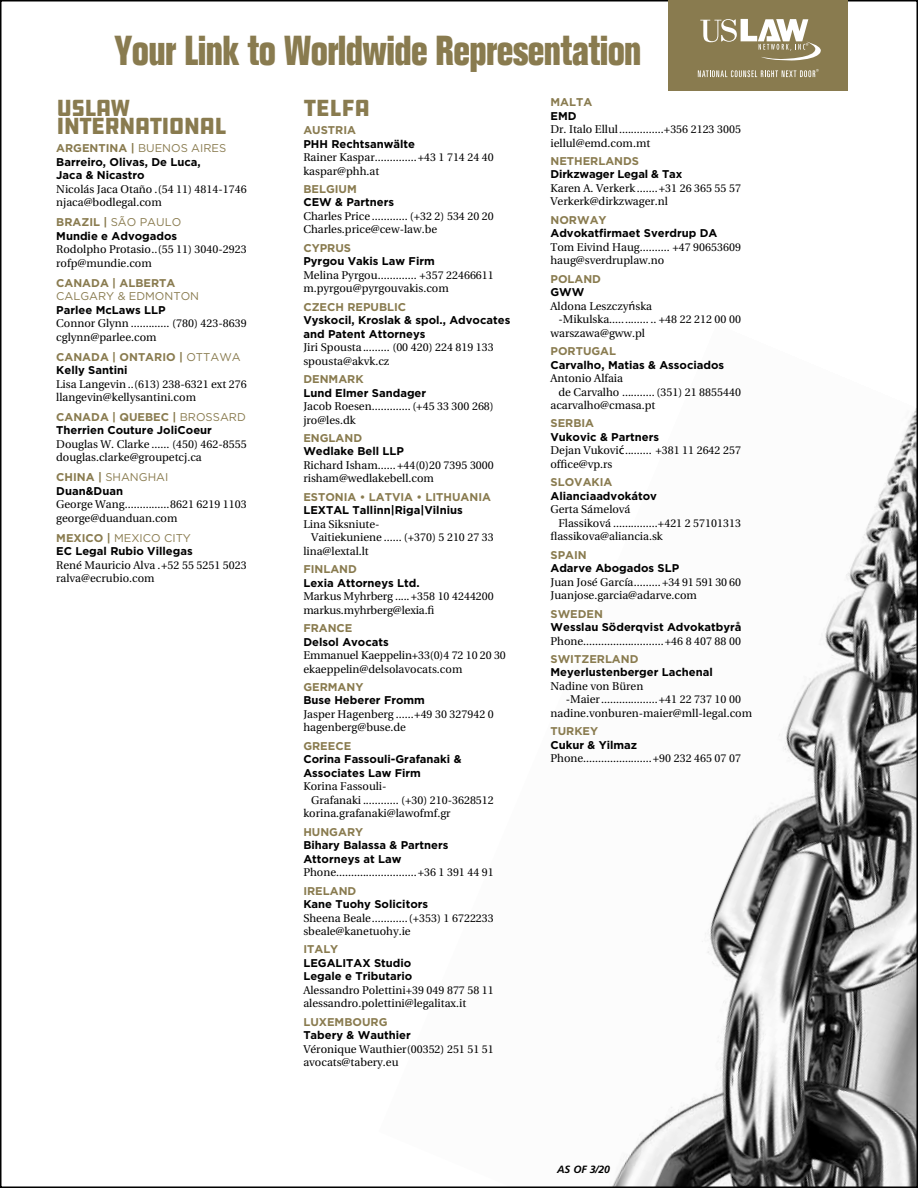
<style>
.page{position:relative;width:918px;height:1188px;background:#fff}
.page>*{position:absolute;margin:0;border:0;box-sizing:border-box;transform-origin:0 0}
.t1{font:800 41.4px "Akzidenz Grotesk BE";color:#897b4f;scale:.77 1}
.t2{font:24px/18px "DDC Hardware";letter-spacing:-.06em;color:#897b4f}
.t3{font:11.25px/13.5px "Utopia";color:#000}
.t4{font:700 11.25px/13.5px "Gotham";color:#000}
.t5{font:700 11.25px/13.5px "Gotham";color:#897b4f}
.t6{font:11.25px "Gotham";color:#897b4f}
.t7{font:italic 700 10.5px "Frutiger";color:#000}
.t8{font:6px "Myriad";color:#fff;scale:.91 1}
.s1{color:#897b4f}
.s2{font-weight:400;color:#897b4f}
.s3{font-weight:400}
.s4{color:#000}
.s5{font-family:"Lucida Grande"}
</style>
<div class="page">
<img style="left:613px;top:411px;width:302px;height:774px">
<div style="left:668px;top:0;width:180px;height:91px;background:#897b4f"></div>
<svg style="left:700px;top:19px;width:121px;height:42px"></svg>
<svg style="left:698px;top:70px;width:117px;height:7px"></svg>
<h1 class="t1" style="left:114px;top:26px;width:686px">Your Link to Worldwide Representation</h1>
<h2 class="t2" style="left:56px;top:99px;width:172px">USLAW<br>INTERNATIONAL</h2>
<p class="t4" style="left:56px;top:141px;width:172px"><span class="s1">ARGENTINA |</span> <span class="s2">BUENOS AIRES<br></span>Barreiro, Olivas, De Luca,<br>Jaca &amp; Nicastro</p>
<p class="t3" style="left:56px;top:183px;width:192px">Nicolás Jaca Otaño .(54 11) 4814-1746 njaca@bodlegal.com</p>
<p class="t4" style="left:56px;top:215px;width:127px"><span class="s1">BRAZIL |</span> <span class="s2">SÃO PAULO<br></span>Mundie e Advogados</p>
<p class="t3" style="left:56px;top:243px;width:192px">Rodolpho Protasio..(55 11) 3040-2923 rofp@mundie.com</p>
<p class="t5" style="left:56px;top:276px;width:121px">CANADA | ALBERTA</p>
<p class="t6" style="left:56px;top:290px;width:144px">CALGARY &amp; EDMONTON</p>
<p class="t4" style="left:56px;top:303px;width:111px">Parlee McLaws LLP</p>
<p class="t3" style="left:56px;top:317px;width:192px">Connor Glynn ............. (780) 423-8639 cglynn@parlee.com</p>
<p class="t5" style="left:56px;top:349px;width:186px">CANADA | ONTARIO | <span class="s3">OTTAWA<br></span><span class="s4">Kelly Santini</span></p>
<p class="t3" style="left:56px;top:377px;width:192px">Lisa Langevin ..(613) 238-6321 ext 276 llangevin@kellysantini.com</p>
<p class="t4" style="left:56px;top:410px;width:191px"><span class="s1">CANADA | QUEBEC |</span> <span class="s2">BROSSARD<br></span>Therrien Couture JoliCoeur</p>
<p class="t3" style="left:56px;top:438px;width:192px">Douglas W. Clarke ...... (450) 462-8555 douglas.clarke@groupetcj.ca</p>
<p class="t4" style="left:56px;top:470px;width:114px"><span class="s1">CHINA |</span> <span class="s2">SHANGHAI<br></span>Duan&amp;Duan</p>
<p class="t3" style="left:56px;top:498px;width:192px">George Wang...............8621 6219 1103 george@duanduan.com</p>
<p class="t4" style="left:56px;top:531px;width:138px"><span class="s1">MEXICO |</span> <span class="s2">MEXICO CITY<br></span>EC Legal Rubio Villegas</p>
<p class="t3" style="left:56px;top:558px;width:192px">René Mauricio Alva .+52 55 5251 5023 ralva@ecrubio.com</p>
<p class="t5" style="left:551px;top:95px;width:43px">MALTA</p>
<p class="t4" style="left:551px;top:109px;width:28px">EMD</p>
<p class="t3" style="left:551px;top:123px;width:192px">Dr. Italo Ellul...............+356 2123 3005 iellul@emd.com.mt</p>
<p class="t5" style="left:551px;top:154px;width:90px">NETHERLANDS</p>
<p class="t4" style="left:551px;top:167px;width:133px">Dirkzwager Legal &amp; Tax</p>
<p class="t3" style="left:551px;top:182px;width:192px">Karen A. Verkerk .......+31 26 365 55 57<br>Verkerk@dirkzwager.nl</p>
<p class="t5" style="left:551px;top:213px;width:58px">NORWAY</p>
<p class="t4" style="left:551px;top:226px;width:168px">Advokatfirmaet Sverdrup DA</p>
<p class="t3" style="left:551px;top:241px;width:192px">Tom Eivind Haug.......... +47 90653609 haug@sverdruplaw.no</p>
<p class="t5" style="left:551px;top:272px;width:52px">POLAND</p>
<p class="t4" style="left:551px;top:285px;width:36px">GWW</p>
<p class="t3" style="left:551px;top:299px;width:103px">Aldona Leszczy<span class="s5">ń</span>ska</p>
<p class="t3" style="left:558px;top:313px;width:184px">-Mikulska............. .. +48 22 212 00 00</p>
<p class="t3" style="left:551px;top:326px;width:96px">warszawa@gww.pl</p>
<p class="t5" style="left:551px;top:344px;width:67px">PORTUGAL</p>
<p class="t4" style="left:551px;top:358px;width:175px">Carvalho, Matias &amp; Associados</p>
<p class="t3" style="left:551px;top:372px;width:74px">Antonio Alfaia</p>
<p class="t3" style="left:558px;top:385px;width:184px">de Carvalho ...........(351) 21 8855440</p>
<p class="t3" style="left:551px;top:399px;width:106px">acarvalho@cmasa.pt</p>
<p class="t5" style="left:551px;top:416px;width:45px">SERBIA</p>
<p class="t4" style="left:551px;top:430px;width:110px">Vukovic &amp; Partners</p>
<p class="t3" style="left:551px;top:444px;width:192px">Dejan Vukovi<span class="s5">ć</span>......... +381 11 2642 257 office@vp.rs</p>
<p class="t5" style="left:551px;top:475px;width:63px">SLOVAKIA</p>
<p class="t4" style="left:551px;top:489px;width:108px">Alianciaadvokátov</p>
<p class="t3" style="left:551px;top:503px;width:82px">Gerta Sámelová</p>
<p class="t3" style="left:558px;top:517px;width:184px">Flassiková ...............+421 2 57101313</p>
<p class="t3" style="left:551px;top:530px;width:114px">flassikova@aliancia.sk</p>
<p class="t5" style="left:551px;top:548px;width:38px">SPAIN</p>
<p class="t4" style="left:551px;top:561px;width:130px">Adarve Abogados SLP</p>
<p class="t3" style="left:551px;top:575px;width:192px">Juan José García.........+34 91 591 30 60<br>Juanjose.garcia@adarve.com</p>
<p class="t5" style="left:551px;top:607px;width:54px">SWEDEN</p>
<p class="t4" style="left:551px;top:620px;width:192px">Wesslau Söderqvist Advokatbyrå</p>
<p class="t3" style="left:551px;top:634px;width:192px">Phone...........................+46 8 407 88 00</p>
<p class="t5" style="left:551px;top:652px;width:90px">SWITZERLAND</p>
<p class="t4" style="left:551px;top:665px;width:164px">Meyerlustenberger Lachenal</p>
<p class="t3" style="left:551px;top:680px;width:94px">Nadine von Büren</p>
<p class="t3" style="left:566px;top:693px;width:177px">-Maier...................+41 22 737 10 00</p>
<p class="t3" style="left:551px;top:707px;width:203px">nadine.vonburen-maier@mll-legal.com</p>
<p class="t5" style="left:551px;top:724px;width:49px">TURKEY</p>
<p class="t4" style="left:551px;top:738px;width:88px">Cukur &amp; Yilmaz</p>
<p class="t3" style="left:551px;top:752px;width:192px">Phone.......................+90 232 465 07 07</p>
<h2 class="t2" style="left:303px;top:99px;width:69px">TELFA</h2>
<p class="t5" style="left:303px;top:123px;width:54px">AUSTRIA</p>
<p class="t4" style="left:303px;top:136px;width:113px">PHH Rechtsanwälte</p>
<p class="t3" style="left:303px;top:151px;width:192px">Rainer Kaspar..............+43 1 714 24 40 kaspar@phh.at</p>
<p class="t5" style="left:303px;top:182px;width:55px">BELGIUM</p>
<p class="t4" style="left:303px;top:195px;width:92px">CEW &amp; Partners</p>
<p class="t3" style="left:303px;top:210px;width:192px">Charles Price ............ (+32 2) 534 20 20<br>Charles.price@cew-law.be</p>
<p class="t5" style="left:303px;top:241px;width:49px">CYPRUS</p>
<p class="t4" style="left:303px;top:254px;width:133px">Pyrgou Vakis Law Firm</p>
<p class="t3" style="left:303px;top:268px;width:192px">Melina Pyrgou............. +357 22466611 m.pyrgou@pyrgouvakis.com</p>
<p class="t5" style="left:303px;top:300px;width:104px">CZECH REPUBLIC</p>
<p class="t4" style="left:303px;top:313px;width:209px">Vyskocil, Kroslak &amp; spol., Advocates and Patent Attorneys</p>
<p class="t3" style="left:303px;top:341px;width:192px">Jiri Spousta......... (00 420) 224 819 133 spousta@akvk.cz</p>
<p class="t5" style="left:303px;top:372px;width:62px">DENMARK</p>
<p class="t4" style="left:303px;top:385px;width:124px">Lund Elmer Sandager</p>
<p class="t3" style="left:303px;top:400px;width:192px">Jacob Roesen.............(+45 33 300 268) jro@les.dk</p>
<p class="t5" style="left:303px;top:431px;width:60px">ENGLAND</p>
<p class="t4" style="left:303px;top:444px;width:102px">Wedlake Bell LLP</p>
<p class="t3" style="left:303px;top:459px;width:192px">Richard Isham......+44(0)20 7395 3000 risham@wedlakebell.com</p>
<p class="t5" style="left:303px;top:490px;width:189px">ESTONIA • LATVIA • LITHUANIA</p>
<p class="t4" style="left:303px;top:503px;width:161px">LEXTAL Tallinn|Riga|Vilnius</p>
<p class="t3" style="left:303px;top:517px;width:78px">Lina Siksniute-</p>
<p class="t3" style="left:311px;top:531px;width:184px">Vaitiekuniene ...... (+370) 5 210 27 33</p>
<p class="t3" style="left:303px;top:544px;width:67px">lina@lextal.lt</p>
<p class="t5" style="left:303px;top:562px;width:55px">FINLAND</p>
<p class="t4" style="left:303px;top:576px;width:118px">Lexia Attorneys Ltd.</p>
<p class="t3" style="left:303px;top:590px;width:192px">Markus Myhrberg .....+358 10 4244200 markus.myhrberg@lexia.fi</p>
<p class="t5" style="left:303px;top:621px;width:51px">FRANCE</p>
<p class="t4" style="left:303px;top:634px;width:87px">Delsol Avocats</p>
<p class="t3" style="left:303px;top:649px;width:204px">Emmanuel Kaeppelin+33(0)4 72 10 20 30 ekaeppelin@delsolavocats.com</p>
<p class="t5" style="left:303px;top:680px;width:62px">GERMANY</p>
<p class="t4" style="left:303px;top:693px;width:123px">Buse Heberer Fromm</p>
<p class="t3" style="left:303px;top:708px;width:192px">Jasper Hagenberg ......+49 30 327942 0 hagenberg@buse.de</p>
<p class="t5" style="left:303px;top:739px;width:49px">GREECE</p>
<p class="t4" style="left:303px;top:752px;width:160px">Corina Fassouli-Grafanaki &amp;<br>Associates Law Firm</p>
<p class="t3" style="left:303px;top:780px;width:85px">Korina Fassouli-</p>
<p class="t3" style="left:311px;top:793px;width:184px">Grafanaki ............ (+30) 210-3628512</p>
<p class="t3" style="left:303px;top:807px;width:149px">korina.grafanaki@lawofmf.gr</p>
<p class="t5" style="left:303px;top:825px;width:61px">HUNGARY</p>
<p class="t4" style="left:303px;top:838px;width:147px">Bihary Balassa &amp; Partners<br>Attorneys at Law</p>
<p class="t3" style="left:303px;top:866px;width:192px">Phone...........................+36 1 391 44 91</p>
<p class="t5" style="left:303px;top:883px;width:54px">IRELAND</p>
<p class="t4" style="left:303px;top:897px;width:126px">Kane Tuohy Solicitors</p>
<p class="t3" style="left:303px;top:911px;width:192px">Sheena Beale............(+353) 1 6722233 sbeale@kanetuohy.ie</p>
<p class="t5" style="left:303px;top:942px;width:36px">ITALY</p>
<p class="t4" style="left:303px;top:956px;width:110px">LEGALITAX Studio<br>Legale e Tributario</p>
<p class="t3" style="left:303px;top:984px;width:192px">Alessandro Polettini+39 049 877 58 11 alessandro.polettini@legalitax.it</p>
<p class="t5" style="left:303px;top:1015px;width:86px">LUXEMBOURG</p>
<p class="t4" style="left:303px;top:1028px;width:109px">Tabery &amp; Wauthier</p>
<p class="t3" style="left:303px;top:1042px;width:192px">Véronique Wauthier(00352) 251 51 51 avocats@tabery.eu</p>
<p class="t7" style="left:557px;top:1163px;width:55px">AS OF 3/20</p>
<p class="t8" style="left:806px;top:42px;width:5px">®</p>
<p class="t8" style="left:816px;top:68px;width:5px">®</p>
</div>
